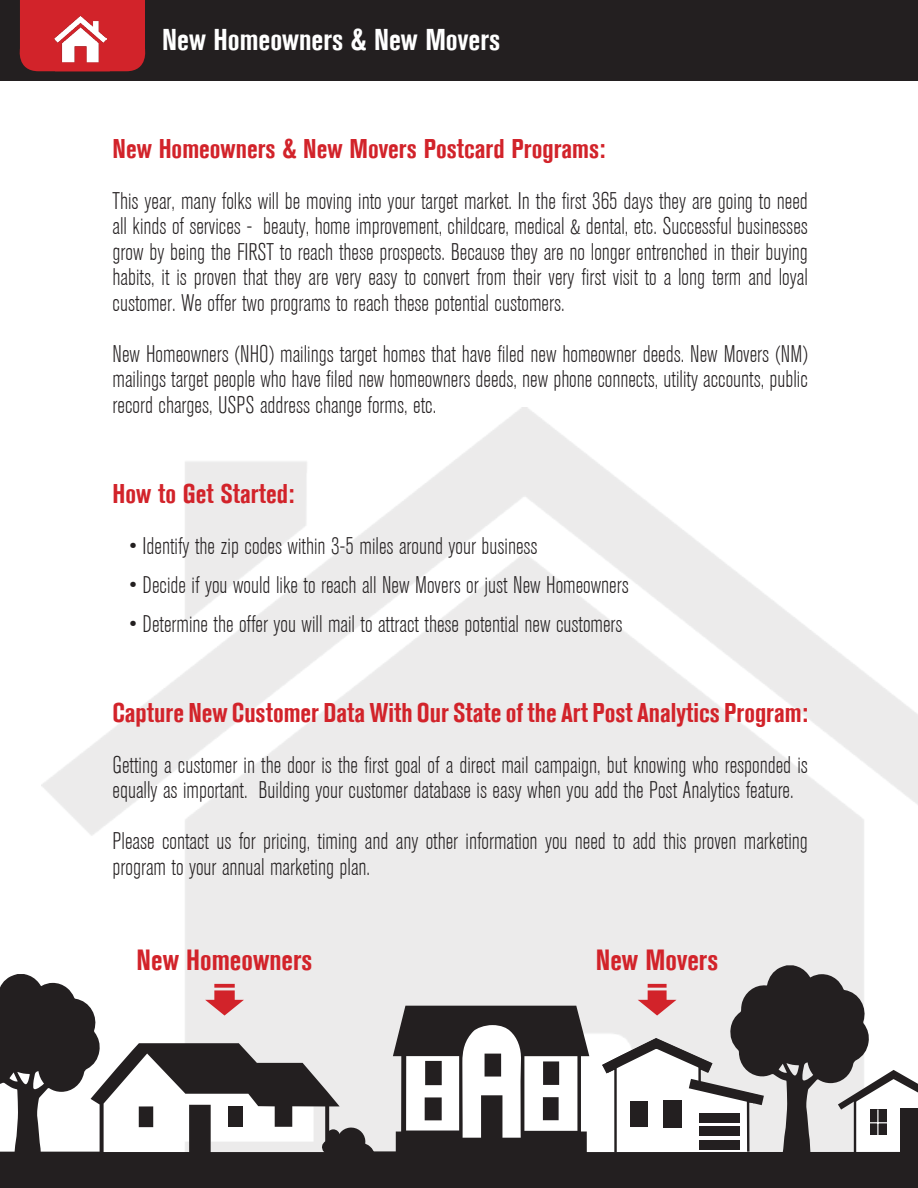
<style>
.page{position:relative;width:918px;height:1188px;background:#fff}
.page>*{position:absolute;margin:0;border:0;box-sizing:border-box;transform-origin:0 0}
.t1{font:700 condensed 30px "Akzidenz Grotesk BE";color:#fff}
.t2{font:700 condensed 29.1px "Akzidenz Grotesk BE";color:#d2232a}
.t3{font:700 condensed 27px "Akzidenz Grotesk BE";color:#d2232a}
.t4{font:300 condensed 24px/25.5px "Akzidenz Grotesk BE";color:#231f20;text-align:justify}
</style>
<div class="page">
<div style="left:0;top:0;width:918px;height:81px;background:#231f20"></div>
<div style="left:19px;top:0;width:127px;height:71px;background:#d2232a"></div>
<img style="left:55px;top:14px;width:51px;height:50px">
<svg style="left:0;top:1006px;width:918px;height:182px;fill:#231f20"></svg>
<div style="left:139px;top:1106px;width:14px;height:21px;background:#231f20"></div>
<div style="left:228px;top:1107px;width:15px;height:20px;background:#231f20"></div>
<svg style="left:406px;top:1025px;width:171px;height:113px"></svg>
<svg style="left:321px;top:1127px;width:55px;height:37px"></svg>
<svg style="left:0;top:974px;width:100px;height:188px"></svg>
<div style="left:214px;top:990px;width:21px;height:13px;background:#d2232a"></div>
<svg style="left:214px;top:984px;width:21px;height:4px"></svg>
<svg style="left:205px;top:1000px;width:39px;height:16px"></svg>
<svg style="left:595px;top:965px;width:323px;height:193px"></svg>
<p class="t1" style="left:162px;top:23px;width:340px">New Homeowners &amp; New Movers</p>
<p class="t3" style="left:113px;top:133px;width:494px">New Homeowners &amp; New Movers Postcard Programs:</p>
<p class="t4" style="left:113px;top:189px;width:697px">This year, many folks will be moving into your target market. In the first 365 days they are going to need all kinds of services - beauty, home improvement, childcare, medical &amp; dental, etc. Successful businesses grow by being the FIRST to reach these prospects. Because they are no longer entrenched in their buying habits, it is proven that they are very easy to convert from their very first visit to a long term and loyal customer. We offer two programs to reach these potential customers.</p>
<p class="t4" style="left:113px;top:342px;width:697px">New Homeowners (NHO) mailings target homes that have filed new homeowner deeds. New Movers (NM) mailings target people who have filed new homeowners deeds, new phone connects, utility accounts, public record charges, USPS address change forms, etc.</p>
<p class="t3" style="left:113px;top:478px;width:183px">How to Get Started:</p>
<p class="t4" style="left:129px;top:534px;width:410px">• Identify the zip codes within 3-5 miles around your business</p>
<p class="t4" style="left:129px;top:573px;width:501px">• Decide if you would like to reach all New Movers or just New Homeowners</p>
<p class="t4" style="left:129px;top:612px;width:495px">• Determine the offer you will mail to attract these potential new customers</p>
<p class="t3" style="left:113px;top:697px;width:697px">Capture New Customer Data With Our State of the Art Post Analytics Program:</p>
<p class="t4" style="left:113px;top:753px;width:697px">Getting a customer in the door is the first goal of a direct mail campaign, but knowing who responded is equally as important. Building your customer database is easy when you add the Post Analytics feature.</p>
<p class="t4" style="left:113px;top:829px;width:697px">Please contact us for pricing, timing and any other information you need to add this proven marketing program to your annual marketing plan.</p>
<p class="t2" style="left:137px;top:943px;width:177px">New Homeowners</p>
<p class="t2" style="left:596px;top:943px;width:124px">New Movers</p>
</div>
